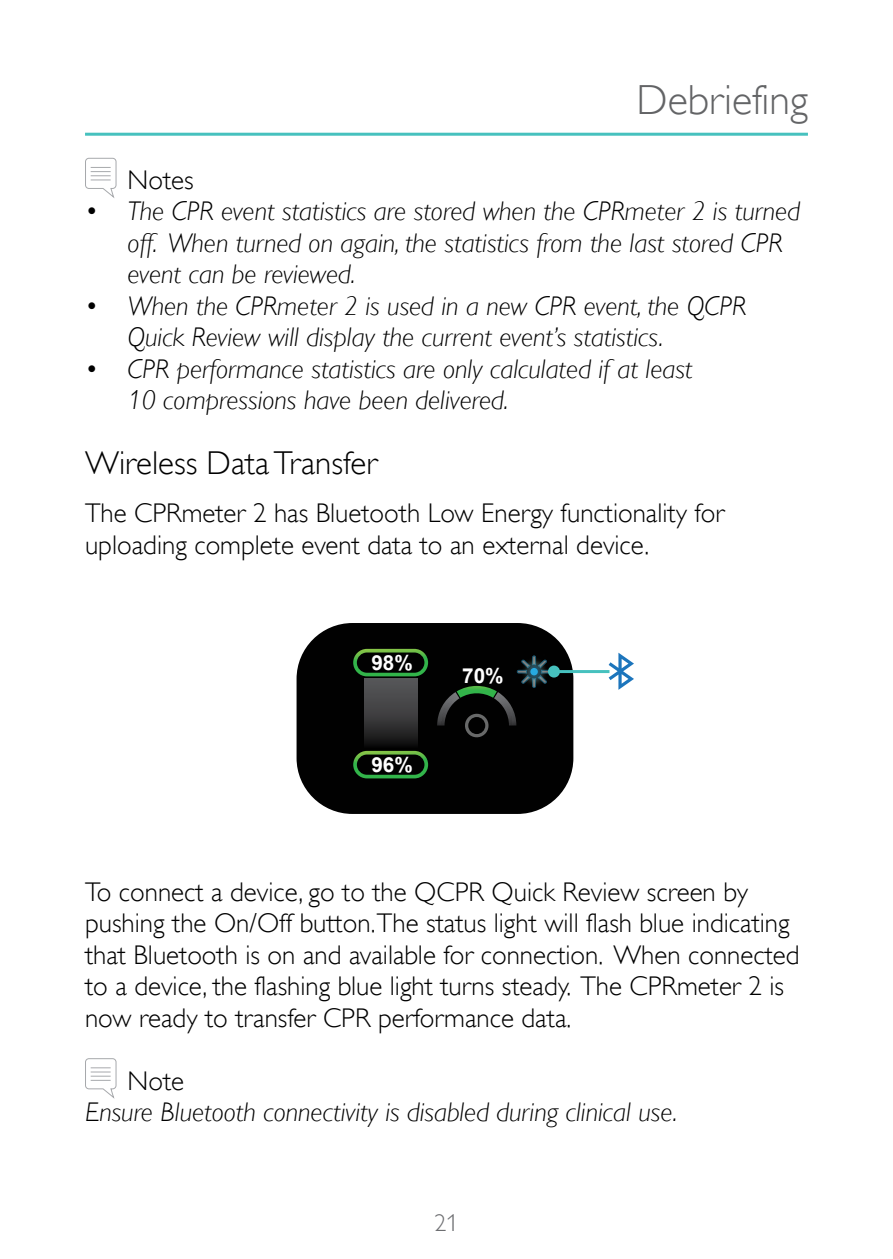
<style>
.page{position:relative;width:893px;height:1259px;background:#fff}
.page>*{position:absolute;margin:0;border:0;box-sizing:border-box;transform-origin:0 0}
.t1{font:300 42px "Gill Alt One";color:#636466}
.t2{font:300 33px "Gill Alt One";color:#000}
.t3{font:italic 300 27px/31.5px "Gill Alt One";color:#000}
.t4{font:300 27px/31.5px "Gill Alt One";color:#000}
.t5{font:300 24px "Gill Alt One";color:#6d6e71}
.t6{font:700 20.7px "Arial";color:#fff}
.s1{font-style:normal}
</style>
<div class="page">
<hr style="left:85px;top:133px;width:723px;height:3px;background:#46c1be">
<svg style="left:85px;top:158px;width:31px;height:40px"></svg>
<svg style="left:85px;top:1058px;width:31px;height:40px"></svg>
<div style="left:297px;top:623px;width:276px;height:191px;background:#010101;border-radius:56px"></div>
<svg style="left:353px;top:649px;width:75px;height:27px"></svg>
<svg style="left:353px;top:751px;width:75px;height:27px"></svg>
<div style="left:365px;top:679px;width:52px;height:69px;background:linear-gradient(to bottom,#5e5e61,#151414)"></div>
<svg style="left:437px;top:690px;width:22px;height:36px"></svg>
<img style="left:459px;top:623px;width:114px;height:115px">
<div style="left:530px;top:668px;width:8px;height:7px;background:#27aae1;border-radius:50%"></div>
<svg style="left:609px;top:652px;width:25px;height:38px"></svg>
<hr style="left:554px;top:670px;width:55px;height:3px;background:#46c1be">
<div style="left:548px;top:665px;width:12px;height:12px;background:#46c1be;border-radius:50%"></div>
<h1 class="t1" style="left:637px;top:76px;width:173px">Debriefing</h1>
<p class="t4" style="left:128px;top:164px;width:68px">Notes</p>
<p class="t3" style="left:128px;top:195px;width:674px;text-indent:-43px"><span class="s1">•</span> The CPR event statistics are stored when the CPRmeter 2 is turned off. When turned on again, the statistics from the last stored CPR event can be reviewed.</p>
<p class="t3" style="left:128px;top:290px;width:620px;text-indent:-43px"><span class="s1">•</span> When the CPRmeter 2 is used in a new CPR event, the QCPR<br>Quick Review will display the current event’s statistics.</p>
<p class="t3" style="left:128px;top:353px;width:566px;text-indent:-43px"><span class="s1">•</span> CPR performance statistics are only calculated if at least<br>10 compressions have been delivered.</p>
<p class="t2" style="left:85px;top:443px;width:294px">Wireless Data Transfer</p>
<p class="t4" style="left:85px;top:497px;width:641px">The CPRmeter 2 has Bluetooth Low Energy functionality for uploading complete event data to an external device.</p>
<p class="t6" style="left:371px;top:649px;width:43px">98%</p>
<p class="t6" style="left:371px;top:751px;width:43px">96%</p>
<p class="t6" style="left:462px;top:662px;width:43px">70%</p>
<p class="t4" style="left:85px;top:875px;width:716px">To connect a device, go to the QCPR Quick Review screen by pushing the On/Off button.The status light will flash blue indicating that Bluetooth is on and available for connection. When connected to a device, the flashing blue light turns steady. The CPRmeter 2 is now ready to transfer CPR performance data.</p>
<p class="t4" style="left:128px;top:1064px;width:58px">Note</p>
<p class="t3" style="left:85px;top:1096px;width:594px">Ensure Bluetooth connectivity is disabled during clinical use.</p>
<p class="t5" style="left:434px;top:1209px;width:25px">21</p>
</div>
